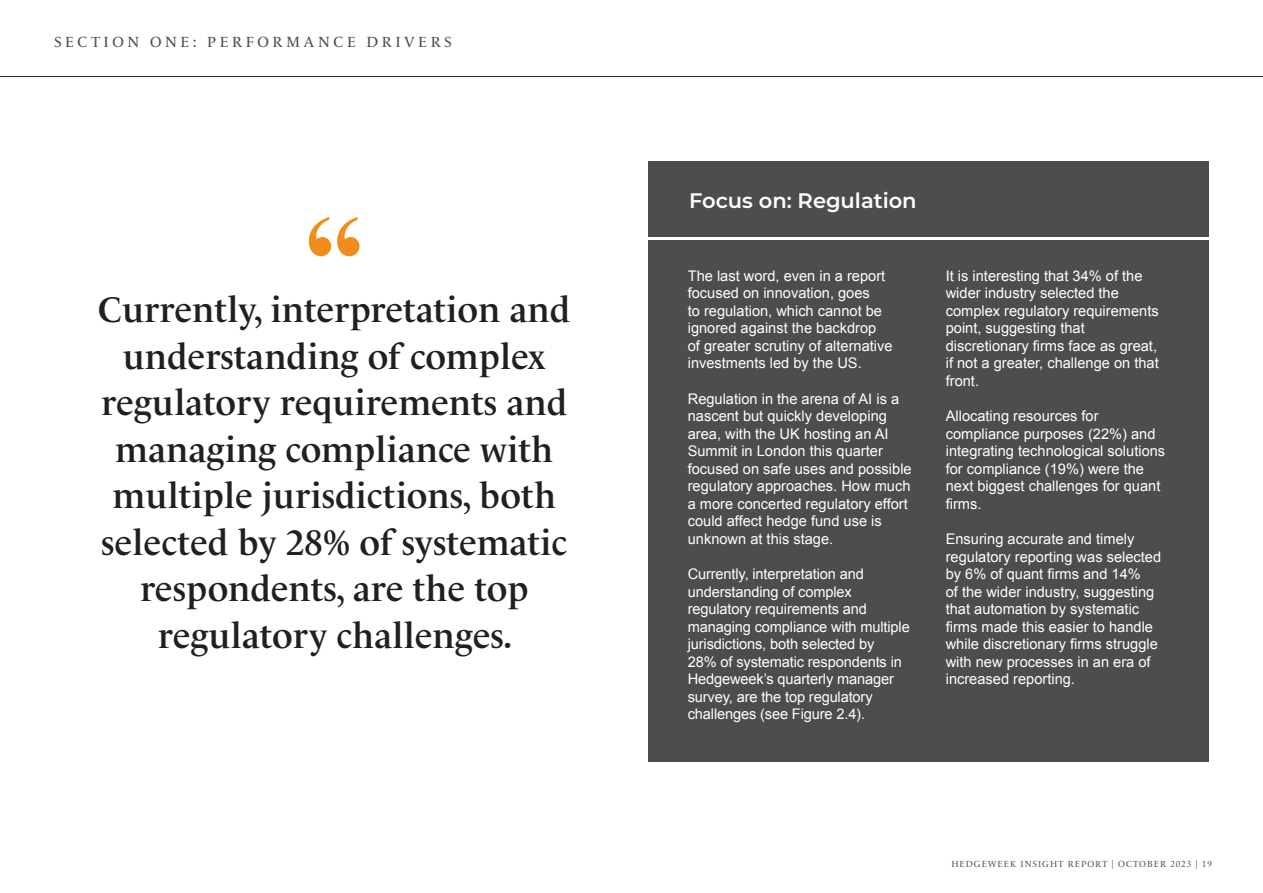
<style>
.page{position:relative;width:1263px;height:893px;background:#fff}
.page>*{position:absolute;margin:0;border:0;box-sizing:border-box;transform-origin:0 0}
.t1{font:700 120.75px "Times New Roman";color:#f28d1d}
.t2{font:600 36px/46.5px "Le Monde Livre";color:#231f20;text-align:center}
.t3{font:600 21px "Montserrat";color:#fff}
.t4{font:15px "Le Monde Livre Std";letter-spacing:.225em;color:#4d4d4d}
.t5{font:14.7px/17.5px "Arial";color:#fff}
.t6{font:9px "Le Monde Livre Std";letter-spacing:.1em;color:#57585a}
</style>
<div class="page">
<div style="left:648px;top:162px;width:561px;height:75px;background:#4d4d4d"></div>
<div style="left:648px;top:240px;width:561px;height:521px;background:#4d4d4d"></div>
<hr style="left:0;top:76px;width:1263px;height:1px;background:#231f20">
<p class="t4" style="left:54px;top:32px;width:399px">SECTION ONE: PERFORMANCE DRIVERS</p>
<p class="t1" style="left:304px;top:175px;width:62px">“</p>
<p class="t2" style="left:98px;top:287px;width:473px">Currently, interpretation and understanding of complex regulatory requirements and managing compliance with multiple jurisdictions, both selected by 28% of systematic respondents, are the top regulatory challenges.</p>
<p class="t3" style="left:689px;top:186px;width:229px">Focus on: Regulation</p>
<p class="t5" style="left:688px;top:267px;width:206px">The last word, even in a report focused on innovation, goes<br>to regulation, which cannot be ignored against the backdrop<br>of greater scrutiny of alternative investments led by the US.</p>
<p class="t5" style="left:688px;top:390px;width:225px">Regulation in the arena of AI is a nascent but quickly developing area, with the UK hosting an AI<br>Summit in London this quarter focused on safe uses and possible regulatory approaches. How much a more concerted regulatory effort could affect hedge fund use is unknown at this stage.</p>
<p class="t5" style="left:688px;top:565px;width:224px">Currently, interpretation and understanding of complex regulatory requirements and managing compliance with multiple jurisdictions, both selected by<br>28% of systematic respondents in<br>Hedgeweek’s quarterly manager survey, are the top regulatory challenges (see Figure 2.4).</p>
<p class="t5" style="left:946px;top:267px;width:215px">It is interesting that 34% of the wider industry selected the complex regulatory requirements point, suggesting that discretionary firms face as great, if not a greater, challenge on that front.</p>
<p class="t5" style="left:946px;top:407px;width:221px">Allocating resources for compliance purposes (22%) and integrating technological solutions for compliance (19%) were the next biggest challenges for quant firms.</p>
<p class="t5" style="left:946px;top:530px;width:217px">Ensuring accurate and timely regulatory reporting was selected by 6% of quant firms and 14%<br>of the wider industry, suggesting that automation by systematic firms made this easier to handle while discretionary firms struggle with new processes in an era of increased reporting.</p>
<p class="t6" style="left:951px;top:859px;width:262px">HEDGEWEEK INSIGHT REPORT | OCTOBER 2023 | 19</p>
</div>
